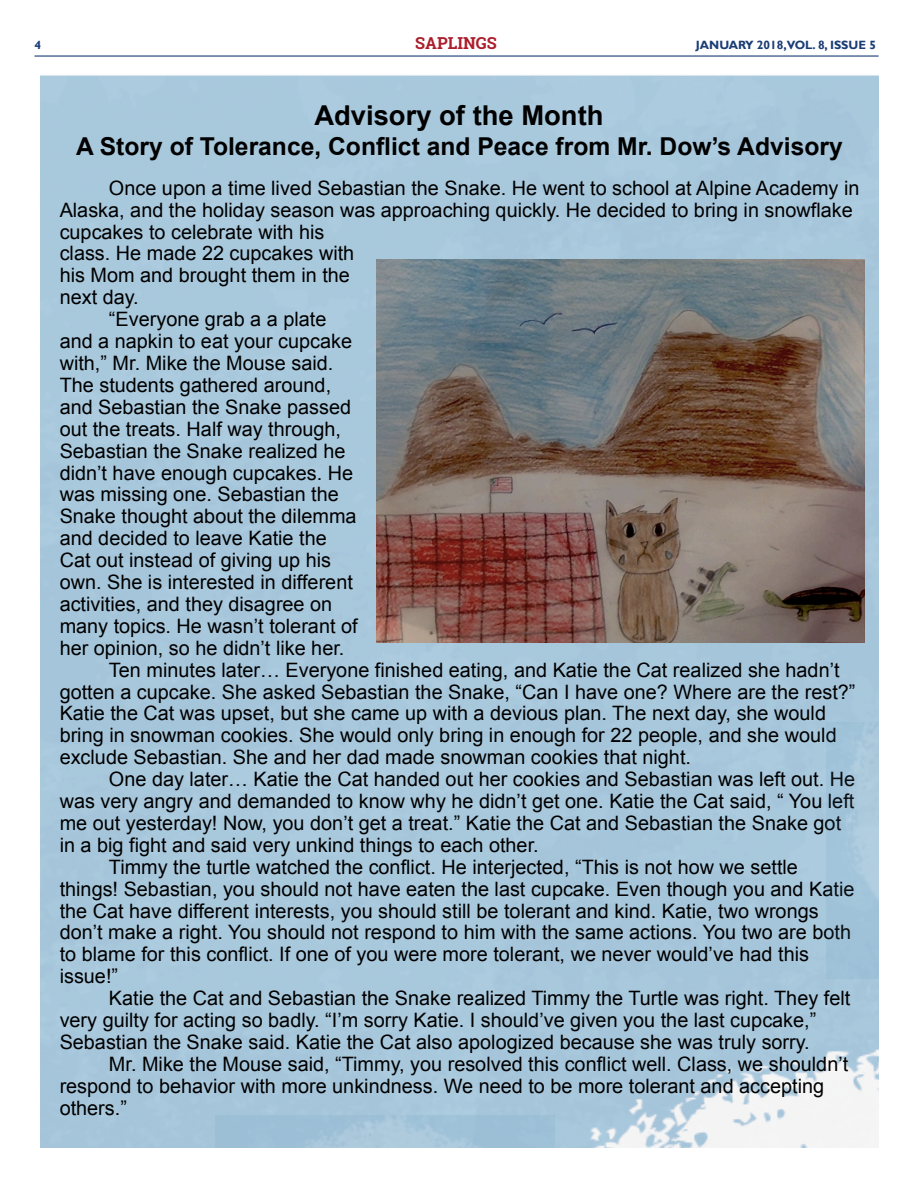
<style>
.page{position:relative;width:918px;height:1188px;background:#fff}
.page>*{position:absolute;margin:0;border:0;box-sizing:border-box;transform-origin:0 0}
.t1{font:700 27.45px "Arial";color:#000}
.t2{font:700 24.6px "Arial";color:#000}
.t3{font:19.8px "Arial";color:#000}
.t4{font:700 16.5px "Roboto Slab";color:#ab1e2c}
.t5{font:700 12px "Gill Sans";color:#1a3d75}
</style>
<div class="page">
<hr style="left:34px;top:55px;width:845px;height:2px;background:#1a3d75">
<img style="left:376px;top:259px;width:489px;height:384px">
<p class="t5" style="left:34px;top:37px;width:8px">4</p>
<p class="t4" style="left:415px;top:31px;width:83px">SAPLINGS</p>
<p class="t5" style="left:696px;top:37px;width:182px">JANUARY 2018,VOL. 8, ISSUE 5</p>
<p class="t1" style="left:314px;top:97px;width:291px">Advisory of the Month</p>
<p class="t2" style="left:76px;top:130px;width:768px">A Story of Tolerance, Conflict and Peace from Mr. Dow’s Advisory</p>
<p class="t3" style="left:109px;top:175px;width:752px">Once upon a time lived Sebastian the Snake. He went to school at Alpine Academy in</p>
<p class="t3" style="left:60px;top:197px;width:795px">Alaska, and the holiday season was approaching quickly. He decided to bring in snowflake</p>
<p class="t3" style="left:60px;top:219px;width:266px">cupcakes to celebrate with his</p>
<p class="t3" style="left:60px;top:241px;width:296px">class. He made 22 cupcakes with</p>
<p class="t3" style="left:60px;top:262px;width:292px">his Mom and brought them in the</p>
<p class="t3" style="left:60px;top:284px;width:81px">next day.</p>
<p class="t3" style="left:109px;top:306px;width:219px">“Everyone grab a a plate</p>
<p class="t3" style="left:60px;top:328px;width:294px">and a napkin to eat your cupcake</p>
<p class="t3" style="left:60px;top:350px;width:275px">with,” Mr. Mike the Mouse said.</p>
<p class="t3" style="left:60px;top:372px;width:273px">The students gathered around,</p>
<p class="t3" style="left:60px;top:394px;width:293px">and Sebastian the Snake passed</p>
<p class="t3" style="left:60px;top:416px;width:283px">out the treats. Half way through,</p>
<p class="t3" style="left:60px;top:438px;width:287px">Sebastian the Snake realized he</p>
<p class="t3" style="left:60px;top:460px;width:295px">didn’t have enough cupcakes. He</p>
<p class="t3" style="left:60px;top:481px;width:281px">was missing one. Sebastian the</p>
<p class="t3" style="left:60px;top:503px;width:298px">Snake thought about the dilemma</p>
<p class="t3" style="left:60px;top:525px;width:269px">and decided to leave Katie the</p>
<p class="t3" style="left:60px;top:547px;width:273px">Cat out instead of giving up his</p>
<p class="t3" style="left:60px;top:569px;width:295px">own. She is interested in different</p>
<p class="t3" style="left:60px;top:591px;width:274px">activities, and they disagree on</p>
<p class="t3" style="left:60px;top:613px;width:299px">many topics. He wasn’t tolerant of</p>
<p class="t3" style="left:60px;top:635px;width:286px">her opinion, so he didn’t like her.</p>
<p class="t3" style="left:109px;top:657px;width:732px">Ten minutes later… Everyone finished eating, and Katie the Cat realized she hadn’t</p>
<p class="t3" style="left:60px;top:679px;width:797px">gotten a cupcake. She asked Sebastian the Snake, “Can I have one? Where are the rest?”</p>
<p class="t3" style="left:60px;top:701px;width:768px">Katie the Cat was upset, but she came up with a devious plan. The next day, she would</p>
<p class="t3" style="left:60px;top:722px;width:779px">bring in snowman cookies. She would only bring in enough for 22 people, and she would</p>
<p class="t3" style="left:60px;top:744px;width:633px">exclude Sebastian. She and her dad made snowman cookies that night.</p>
<p class="t3" style="left:109px;top:766px;width:748px">One day later… Katie the Cat handed out her cookies and Sebastian was left out. He</p>
<p class="t3" style="left:60px;top:788px;width:796px">was very angry and demanded to know why he didn’t get one. Katie the Cat said, “ You left</p>
<p class="t3" style="left:60px;top:810px;width:783px">me out yesterday! Now, you don’t get a treat.” Katie the Cat and Sebastian the Snake got</p>
<p class="t3" style="left:60px;top:832px;width:481px">in a big fight and said very unkind things to each other.</p>
<p class="t3" style="left:109px;top:854px;width:691px">Timmy the turtle watched the conflict. He interjected, “This is not how we settle</p>
<p class="t3" style="left:60px;top:876px;width:796px">things! Sebastian, you should not have eaten the last cupcake. Even though you and Katie</p>
<p class="t3" style="left:60px;top:898px;width:761px">the Cat have different interests, you should still be tolerant and kind. Katie, two wrongs</p>
<p class="t3" style="left:60px;top:920px;width:793px">don’t make a right. You should not respond to him with the same actions. You two are both</p>
<p class="t3" style="left:60px;top:941px;width:751px">to blame for this conflict. If one of you were more tolerant, we never would’ve had this</p>
<p class="t3" style="left:60px;top:963px;width:60px">issue!”</p>
<p class="t3" style="left:109px;top:985px;width:743px">Katie the Cat and Sebastian the Snake realized Timmy the Turtle was right. They felt</p>
<p class="t3" style="left:60px;top:1007px;width:758px">very guilty for acting so badly. “I’m sorry Katie. I should’ve given you the last cupcake,”</p>
<p class="t3" style="left:60px;top:1029px;width:752px">Sebastian the Snake said. Katie the Cat also apologized because she was truly sorry.</p>
<p class="t3" style="left:109px;top:1051px;width:741px">Mr. Mike the Mouse said, “Timmy, you resolved this conflict well. Class, we shouldn’t</p>
<p class="t3" style="left:60px;top:1073px;width:766px">respond to behavior with more unkindness. We need to be more tolerant and accepting</p>
<p class="t3" style="left:60px;top:1095px;width:69px">others.”</p>
</div>
